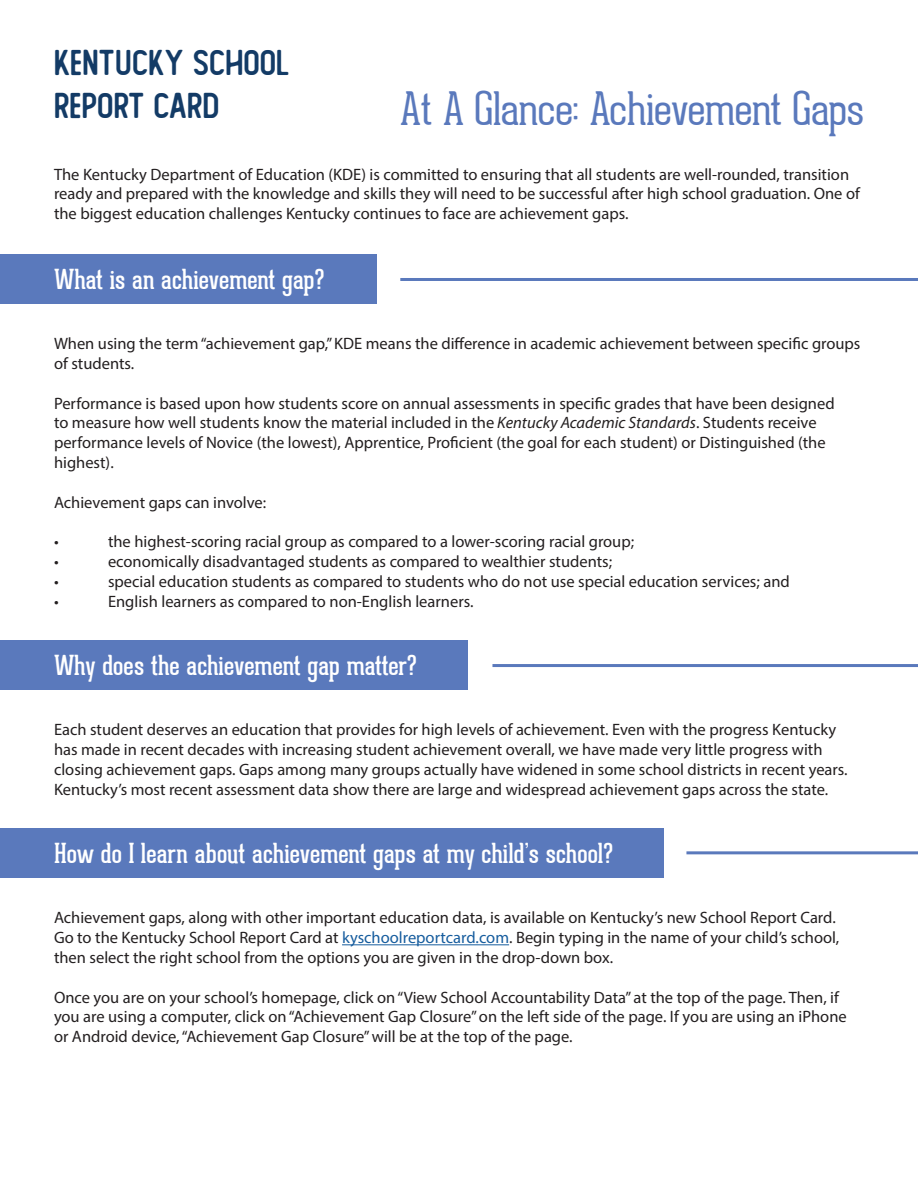
<style>
.page{position:relative;width:918px;height:1188px;background:#fff}
.page>*{position:absolute;margin:0;border:0;box-sizing:border-box;transform-origin:0 0}
.t1{font:100 45px "Geared Slab";letter-spacing:-.01em;color:#5a79bc}
.t2{font:36px "The Foregen";color:#133b66}
.t3{font:27px "Geared Slab";color:#fff}
.P1{font:16.5px/19.8px "Myriad Pro";color:#231f20}
.s1{font-style:italic}
.s2{color:#175d9e}
</style>
<div class="page">
<div style="left:0;top:254px;width:376px;height:50px;background:#5a79bc"></div>
<hr style="left:400px;top:278px;width:518px;height:3px;background:#5a79bc">
<div style="left:0;top:640px;width:468px;height:50px;background:#5a79bc"></div>
<div style="left:0;top:828px;width:663px;height:50px;background:#5a79bc"></div>
<hr style="left:342px;top:944px;width:167px;height:1px;background:#175d9e">
<hr style="left:492px;top:664px;width:426px;height:3px;background:#5a79bc">
<hr style="left:686px;top:851px;width:232px;height:3px;background:#5a79bc">
<h1 class="t2" style="left:54px;top:44px;width:237px">KENTUCKY SCHOOL</h1>
<h1 class="t2" style="left:54px;top:87px;width:167px">REPORT CARD</h1>
<h2 class="t1" style="left:400px;top:84px;width:465px">At A Glance: Achievement Gaps</h2>
<p class="P1" style="left:54px;top:164px;width:807px">The Kentucky Department of Education (KDE) is committed to ensuring that all students are well-rounded, transition ready and prepared with the knowledge and skills they will need to be successful after high school graduation. One of the biggest education challenges Kentucky continues to face are achievement gaps.</p>
<p class="t3" style="left:54px;top:263px;width:272px">What is an achievement gap?</p>
<p class="P1" style="left:54px;top:334px;width:808px">When using the term “achievement gap,” KDE means the difference in academic achievement between specific groups of students.</p>
<p class="P1" style="left:54px;top:393px;width:782px">Performance is based upon how students score on annual assessments in specific grades that have been designed to measure how well students know the material included in the <span class="s1">Kentucky Academic Standards</span>. Students receive performance levels of Novice (the lowest), Apprentice, Proficient (the goal for each student) or Distinguished (the highest).</p>
<p class="P1" style="left:54px;top:492px;width:214px">Achievement gaps can involve:</p>
<p class="P1" style="left:54px;top:532px;width:6px">•</p>
<p class="P1" style="left:108px;top:532px;width:528px">the highest-scoring racial group as compared to a lower-scoring racial group;</p>
<p class="P1" style="left:54px;top:551px;width:6px">•</p>
<p class="P1" style="left:108px;top:551px;width:506px">economically disadvantaged students as compared to wealthier students;</p>
<p class="P1" style="left:54px;top:571px;width:6px">•</p>
<p class="P1" style="left:108px;top:571px;width:683px">special education students as compared to students who do not use special education services; and</p>
<p class="P1" style="left:54px;top:591px;width:6px">•</p>
<p class="P1" style="left:108px;top:591px;width:367px">English learners as compared to non-English learners.</p>
<p class="t3" style="left:54px;top:649px;width:364px">Why does the achievement gap matter?</p>
<p class="P1" style="left:54px;top:720px;width:795px">Each student deserves an education that provides for high levels of achievement. Even with the progress Kentucky has made in recent decades with increasing student achievement overall, we have made very little progress with closing achievement gaps. Gaps among many groups actually have widened in some school districts in recent years.<br>Kentucky’s most recent assessment data show there are large and widespread achievement gaps across the state.</p>
<p class="t3" style="left:54px;top:837px;width:560px">How do I learn about achievement gaps at my child’s school?</p>
<p class="P1" style="left:54px;top:908px;width:783px">Achievement gaps, along with other important education data, is available on Kentucky’s new School Report Card.</p>
<p class="P1" style="left:54px;top:927px;width:787px">Go to the Kentucky School Report Card at <span class="s2">kyschoolreportcard.com</span>. Begin typing in the name of your child’s school, then select the right school from the options you are given in the drop-down box.</p>
<p class="P1" style="left:54px;top:987px;width:794px">Once you are on your school’s homepage, click on “View School Accountability Data” at the top of the page. Then, if you are using a computer, click on “Achievement Gap Closure” on the left side of the page. If you are using an iPhone or Android device, “Achievement Gap Closure” will be at the top of the page.</p>
</div>
